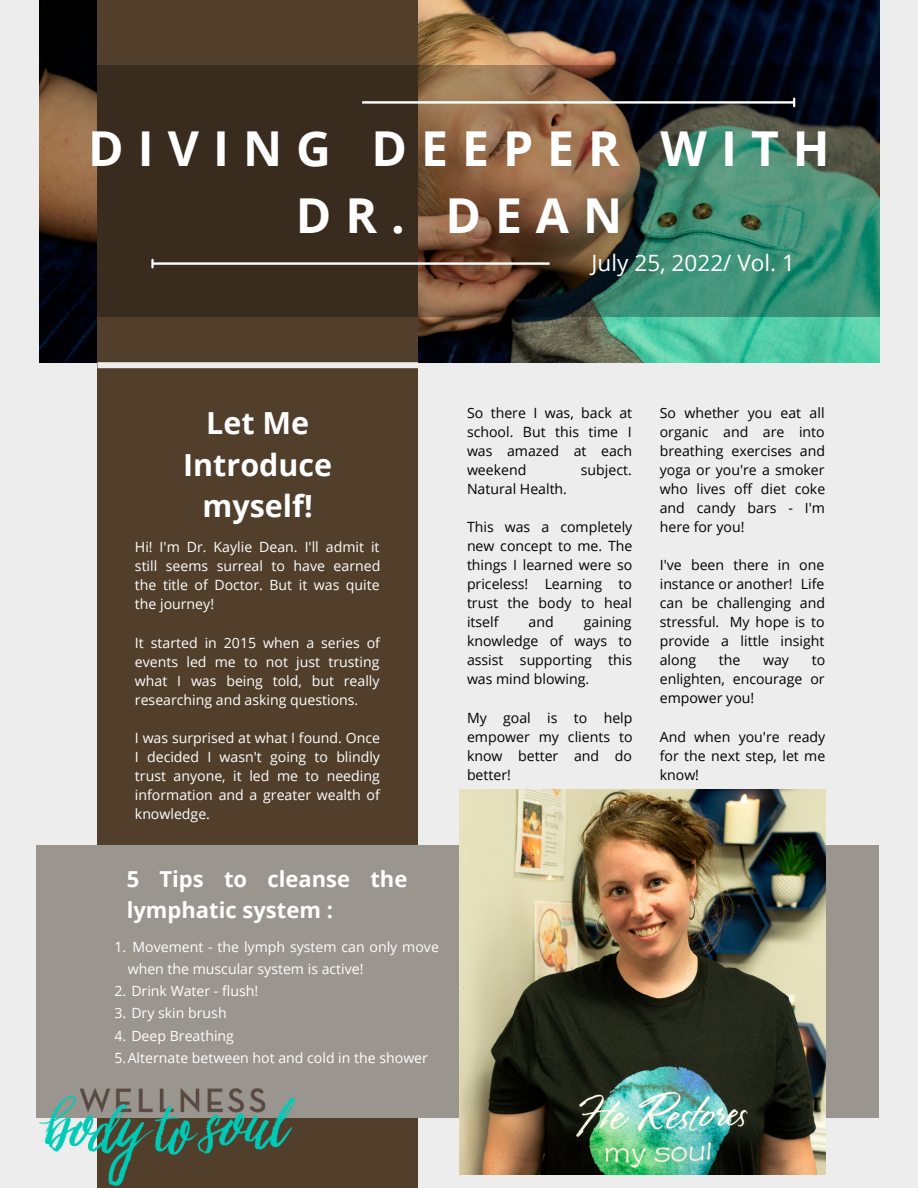
<style>
.page{position:relative;width:918px;height:1188px;background:#ededed}
.page>*{position:absolute;margin:0;border:0;box-sizing:border-box;transform-origin:0 0}
.t1{font:700 48.15px/66.3px "Open Sans";letter-spacing:.29em;color:#fff;text-align:center}
.t2{font:700 30.45px/41.7px "Open Sans";color:#fff;text-align:center}
.t3{font:22.5px "Open Sans";color:#fff}
.t4{font:700 22.05px/30.8px "Open Sans";color:#fff}
.t5{font:14.1px/19px "Open Sans";color:#000;text-align:justify}
.t6{font:14.1px/19px "Open Sans";color:#fff;text-align:justify}
</style>
<div class="page">
<img style="left:39px;top:0;width:840px;height:362px">
<div style="left:98px;top:0;width:320px;height:1188px;background:#513f2c"></div>
<svg style="left:39px;top:65px;width:840px;height:252px;background:#484938"></svg>
<hr style="left:362px;top:101px;width:432px;height:3px;background:#fff">
<svg style="left:793px;top:98px;width:2px;height:9px"></svg>
<hr style="left:153px;top:262px;width:397px;height:3px;background:#fff">
<svg style="left:151px;top:259px;width:3px;height:9px"></svg>
<div style="left:98px;top:362px;width:320px;height:6px;background:#ededed"></div>
<div style="left:36px;top:846px;width:843px;height:272px;background:#9b958f"></div>
<img style="left:459px;top:790px;width:367px;height:384px">
<img style="left:39px;top:1088px;width:255px;height:97px">
<h1 class="t1" style="left:88px;top:115px;width:743px">DIVING DEEPER WITH<br>DR. DEAN</h1>
<h3 class="t3" style="left:592px;top:247px;width:205px">July 25, 2022/ Vol. 1</h3>
<h2 class="t2" style="left:183px;top:401px;width:150px">Let Me<br>Introduce myself!</h2>
<p class="t6" style="left:135px;top:537px;width:247px">Hi! I'm Dr. Kaylie Dean. I'll admit it still seems surreal to have earned the title of Doctor. But it was quite the journey!</p>
<p class="t6" style="left:135px;top:633px;width:247px">It started in 2015 when a series of events led me to not just trusting what I was being told, but really researching and asking questions.</p>
<p class="t6" style="left:135px;top:728px;width:247px">I was surprised at what I found. Once I decided I wasn't going to blindly trust anyone, it led me to needing information and a greater wealth of knowledge.</p>
<h3 class="t4" style="left:127px;top:863px;width:282px">5 Tips to cleanse the lymphatic system :</h3>
<p class="t6" style="left:128px;top:935px;width:313px;line-height:22.2px;text-indent:-13px">1. Movement - the lymph system can only move when the muscular system is active!</p>
<p class="t6" style="left:115px;top:981px;width:145px">2. Drink Water - flush!</p>
<p class="t6" style="left:115px;top:1003px;width:114px">3. Dry skin brush</p>
<p class="t6" style="left:115px;top:1024px;width:315px;line-height:22.2px">4. Deep Breathing<br>5.Alternate between hot and cold in the shower</p>
<p class="t5" style="left:467px;top:403px;width:167px">So there I was, back at school. But this time I was amazed at each weekend</p>
<p class="t5" style="left:581px;top:460px;width:52px">subject.</p>
<p class="t5" style="left:467px;top:479px;width:102px">Natural Health.</p>
<p class="t5" style="left:467px;top:517px;width:167px">This was a completely new concept to me. The things I learned were so priceless! Learning to trust the body to heal itself</p>
<p class="t5" style="left:529px;top:612px;width:27px">and</p>
<p class="t5" style="left:467px;top:612px;width:167px;text-indent:117px">gaining knowledge of ways to assist supporting this was mind blowing.</p>
<p class="t5" style="left:467px;top:708px;width:167px">My goal is to help empower my clients to know better and do better!</p>
<p class="t5" style="left:660px;top:403px;width:167px">So whether you eat all organic and are into breathing exercises and yoga or you're a smoker who lives off diet coke and candy bars - I'm here for you!</p>
<p class="t5" style="left:660px;top:555px;width:167px">I've been there in one instance or another! Life can be challenging and stressful. My hope is to provide a little insight along</p>
<p class="t5" style="left:719px;top:650px;width:23px">the</p>
<p class="t5" style="left:763px;top:650px;width:27px">way</p>
<p class="t5" style="left:660px;top:650px;width:167px;text-indent:152px">to enlighten, encourage or empower you!</p>
<p class="t5" style="left:660px;top:727px;width:167px">And when you're ready for the next step, let me know!</p>
</div>
